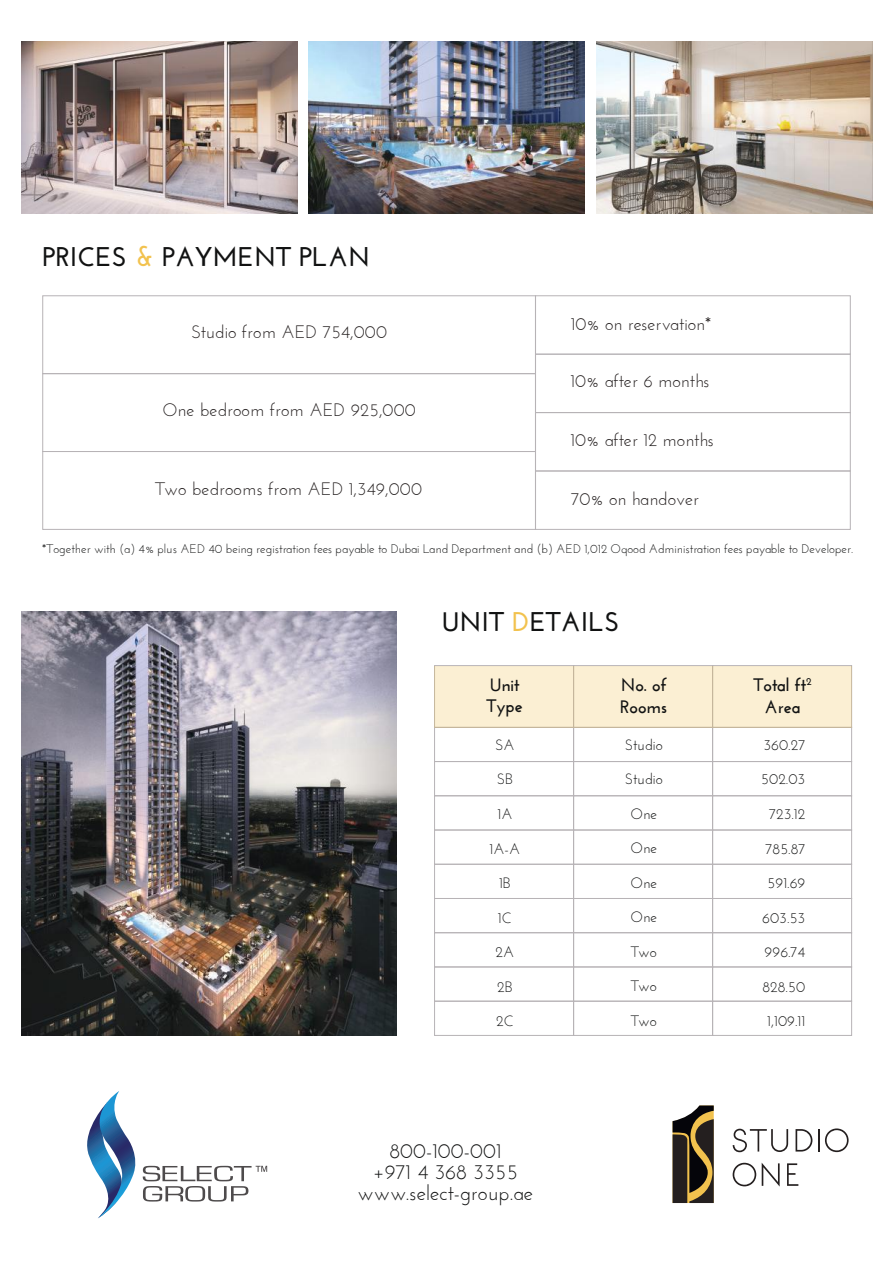
<style>
.page{position:relative;width:892px;height:1261px;background:#fff}
.page>*{position:absolute;margin:0;border:0;box-sizing:border-box;transform-origin:0 0}
.t1{font:700 27px "Josefin Sans";color:#111212}
.t2{font:21px/21px "Josefin Sans";color:#111212;text-align:center}
.t3{font:18px "Josefin Sans";color:#241f1f}
.t4{font:700 18px/21.6px "Josefin Sans";color:#111212}
.t5{font:15px "Josefin Sans";color:#111212}
.t6{font:12.45px "Josefin Sans";color:#111212}
.s1{color:#f2c24e}
</style>
<div class="page">
<img style="left:21px;top:41px;width:852px;height:1178px">
<div style="left:535px;top:295px;width:315px;height:59px;border:1px solid #b7b3b6"></div>
<div style="left:535px;top:354px;width:315px;height:59px;border:1px solid #b7b3b6"></div>
<div style="left:535px;top:412px;width:315px;height:59px;border:1px solid #b7b3b6"></div>
<div style="left:535px;top:470px;width:315px;height:60px;border:1px solid #b7b3b6"></div>
<div style="left:42px;top:295px;width:493px;height:79px;border:1px solid #b7b3b6"></div>
<div style="left:42px;top:373px;width:493px;height:79px;border:1px solid #b7b3b6"></div>
<div style="left:42px;top:451px;width:493px;height:79px;border:1px solid #b7b3b6"></div>
<div style="left:434px;top:727px;width:139px;height:35px;border:1px solid #b7b3b6"></div>
<div style="left:573px;top:727px;width:139px;height:35px;border:1px solid #b7b3b6"></div>
<div style="left:712px;top:727px;width:139px;height:35px;border:1px solid #b7b3b6"></div>
<div style="left:434px;top:761px;width:139px;height:35px;border:1px solid #b7b3b6"></div>
<div style="left:573px;top:761px;width:139px;height:35px;border:1px solid #b7b3b6"></div>
<div style="left:712px;top:761px;width:139px;height:35px;border:1px solid #b7b3b6"></div>
<div style="left:434px;top:795px;width:139px;height:35px;border:1px solid #b7b3b6"></div>
<div style="left:573px;top:795px;width:139px;height:35px;border:1px solid #b7b3b6"></div>
<div style="left:712px;top:795px;width:139px;height:35px;border:1px solid #b7b3b6"></div>
<div style="left:434px;top:829px;width:139px;height:35px;border:1px solid #b7b3b6"></div>
<div style="left:573px;top:829px;width:139px;height:35px;border:1px solid #b7b3b6"></div>
<div style="left:712px;top:829px;width:139px;height:35px;border:1px solid #b7b3b6"></div>
<div style="left:434px;top:864px;width:139px;height:35px;border:1px solid #b7b3b6"></div>
<div style="left:573px;top:864px;width:139px;height:35px;border:1px solid #b7b3b6"></div>
<div style="left:712px;top:864px;width:139px;height:35px;border:1px solid #b7b3b6"></div>
<div style="left:434px;top:898px;width:139px;height:35px;border:1px solid #b7b3b6"></div>
<div style="left:573px;top:898px;width:139px;height:35px;border:1px solid #b7b3b6"></div>
<div style="left:712px;top:898px;width:139px;height:35px;border:1px solid #b7b3b6"></div>
<div style="left:434px;top:932px;width:139px;height:35px;border:1px solid #b7b3b6"></div>
<div style="left:573px;top:932px;width:139px;height:35px;border:1px solid #b7b3b6"></div>
<div style="left:712px;top:932px;width:139px;height:35px;border:1px solid #b7b3b6"></div>
<div style="left:434px;top:966px;width:139px;height:35px;border:1px solid #b7b3b6"></div>
<div style="left:573px;top:966px;width:139px;height:35px;border:1px solid #b7b3b6"></div>
<div style="left:712px;top:966px;width:139px;height:35px;border:1px solid #b7b3b6"></div>
<div style="left:434px;top:1000px;width:139px;height:35px;border:1px solid #b7b3b6"></div>
<div style="left:573px;top:1000px;width:139px;height:35px;border:1px solid #b7b3b6"></div>
<div style="left:712px;top:1000px;width:139px;height:35px;border:1px solid #b7b3b6"></div>
<div style="left:434px;top:665px;width:417px;height:62px;background:#fbefd3"></div>
<h1 class="t1" style="left:43px;top:240px;width:329px">PRICES <span class="s1">&amp;</span> PAYMENT PLAN</h1>
<h3 class="t3" style="left:191px;top:320px;width:197px">Studio from AED 754,000</h3>
<h3 class="t3" style="left:162px;top:398px;width:255px">One bedroom from AED 925,000</h3>
<h3 class="t3" style="left:155px;top:477px;width:268px">Two bedrooms from AED 1,349,000</h3>
<h3 class="t3" style="left:570px;top:312px;width:142px">10% on reservation*</h3>
<h3 class="t3" style="left:570px;top:370px;width:140px">10% after 6 months</h3>
<h3 class="t3" style="left:570px;top:428px;width:145px">10% after 12 months</h3>
<h3 class="t3" style="left:571px;top:488px;width:130px">70% on handover</h3>
<p class="t6" style="left:42px;top:541px;width:811px">*Together with (a) 4% plus AED 40 being registration fees payable to Dubai Land Department and (b) AED 1,012 Oqood Administration fees payable to Developer.</p>
<h1 class="t1" style="left:442px;top:606px;width:179px">UNIT <span class="s1">D</span>ETAILS</h1>
<h3 class="t4" style="left:486px;top:673px;width:38px">Unit<br>Type</h3>
<h3 class="t4" style="left:620px;top:674px;width:49px">No. of<br>Rooms</h3>
<h3 class="t4" style="left:753px;top:674px;width:60px;text-align:center">Total ft<sup>2<br></sup>Area</h3>
<p class="t5" style="left:624px;top:735px;width:39px">Studio</p>
<p class="t5" style="left:624px;top:770px;width:39px">Studio</p>
<p class="t5" style="left:630px;top:804px;width:28px">One</p>
<p class="t5" style="left:630px;top:839px;width:28px">One</p>
<p class="t5" style="left:630px;top:873px;width:28px">One</p>
<p class="t5" style="left:630px;top:908px;width:28px">One</p>
<p class="t5" style="left:630px;top:942px;width:28px">Two</p>
<p class="t5" style="left:630px;top:977px;width:28px">Two</p>
<p class="t5" style="left:630px;top:1011px;width:28px">Two</p>
<p class="t5" style="left:495px;top:735px;width:21px">SA</p>
<p class="t5" style="left:496px;top:770px;width:18px">SB</p>
<p class="t5" style="left:497px;top:804px;width:16px">1A</p>
<p class="t5" style="left:489px;top:839px;width:32px">1A-A</p>
<p class="t5" style="left:499px;top:873px;width:13px">1B</p>
<p class="t5" style="left:498px;top:908px;width:15px">1C</p>
<p class="t5" style="left:495px;top:942px;width:20px">2A</p>
<p class="t5" style="left:497px;top:977px;width:17px">2B</p>
<p class="t5" style="left:496px;top:1011px;width:19px">2C</p>
<p class="t5" style="left:763px;top:735px;width:43px">360.27</p>
<p class="t5" style="left:760px;top:770px;width:46px">502.03</p>
<p class="t5" style="left:768px;top:804px;width:38px">723.12</p>
<p class="t5" style="left:765px;top:839px;width:41px">785.87</p>
<p class="t5" style="left:767px;top:873px;width:40px">591.69</p>
<p class="t5" style="left:762px;top:908px;width:45px">603.53</p>
<p class="t5" style="left:764px;top:942px;width:42px">996.74</p>
<p class="t5" style="left:762px;top:977px;width:44px">828.50</p>
<p class="t5" style="left:767px;top:1011px;width:40px">1,109.11</p>
<h2 class="t2" style="left:357px;top:1139px;width:177px">800-100-001<br>+971 4 368 3355 www.select-group.ae</h2>
</div>
